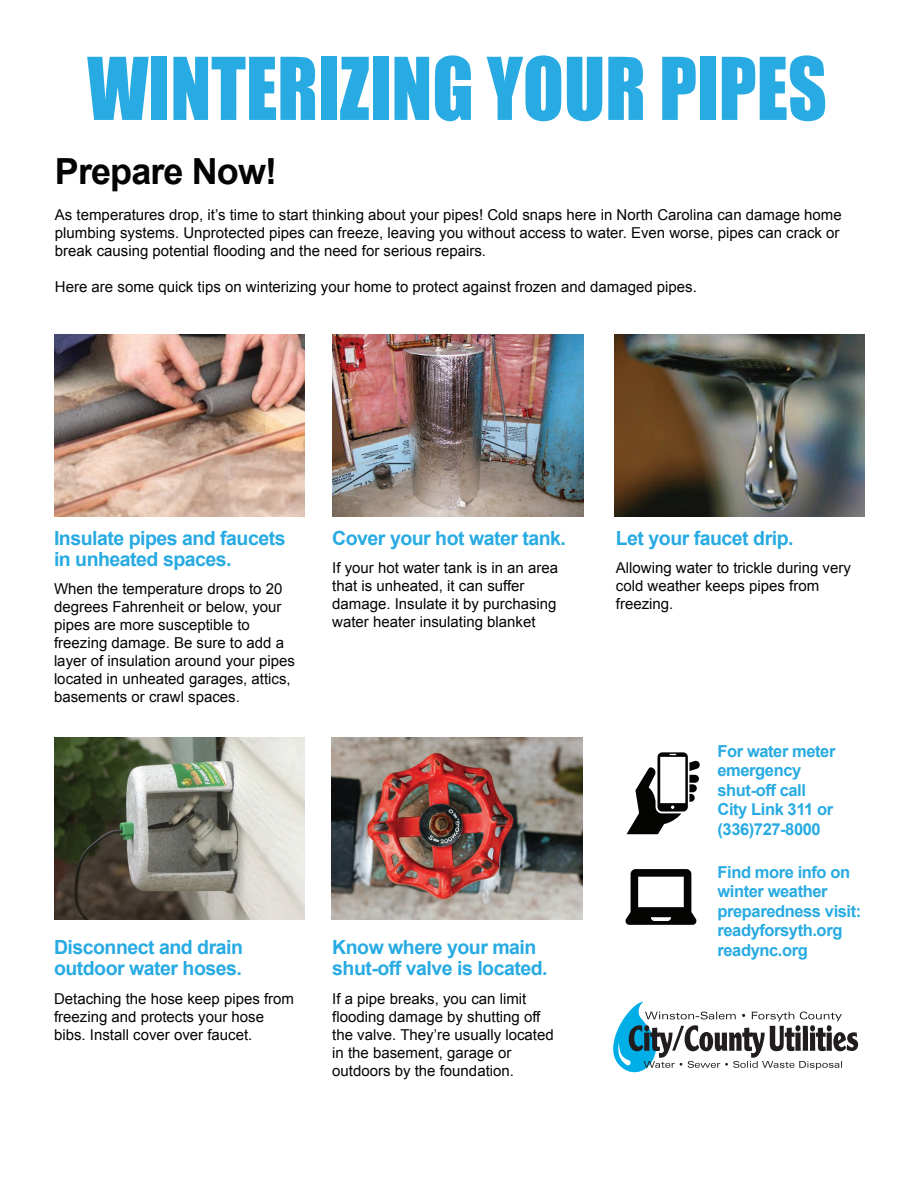
<style>
.page{position:relative;width:918px;height:1188px;background:#fff}
.page>*{position:absolute;margin:0;border:0;box-sizing:border-box;transform-origin:0 0}
.t1{font:79.95px "Impact";color:#27abe2;scale:.94 1}
.t2{font:700 36px "Arial";letter-spacing:-.025em;color:#040503}
.t3{font:700 19.5px/21px "Arial";letter-spacing:-.025em;color:#27abe2}
.t4{font:700 16.5px/19.5px "Arial";letter-spacing:-.025em;color:#27abe2}
.t5{font:15px/18px "Arial";color:#040503}
</style>
<div class="page">
<svg style="left:613px;top:1002px;width:245px;height:70px"></svg>
<img style="left:332px;top:335px;width:251px;height:182px">
<img style="left:54px;top:335px;width:251px;height:182px">
<img style="left:54px;top:738px;width:251px;height:182px">
<img style="left:332px;top:738px;width:251px;height:182px">
<img style="left:614px;top:335px;width:251px;height:182px">
<svg style="left:627px;top:752px;width:73px;height:82px"></svg>
<svg style="left:625px;top:869px;width:72px;height:56px"></svg>
<h1 class="t1" style="left:87px;top:27px;width:788px">WINTERIZING YOUR PIPES</h1>
<h2 class="t2" style="left:55px;top:148px;width:224px">Prepare Now!</h2>
<p class="t5" style="left:55px;top:206px;width:788px">As temperatures drop, it’s time to start thinking about your pipes! Cold snaps here in North Carolina can damage home plumbing systems. Unprotected pipes can freeze, leaving you without access to water. Even worse, pipes can crack or break causing potential flooding and the need for serious repairs.</p>
<p class="t5" style="left:55px;top:278px;width:643px">Here are some quick tips on winterizing your home to protect against frozen and damaged pipes.</p>
<h3 class="t3" style="left:54px;top:528px;width:233px">Insulate pipes and faucets in unheated spaces.</h3>
<p class="t5" style="left:54px;top:580px;width:242px">When the temperature drops to 20 degrees Fahrenheit or below, your pipes are more susceptible to freezing damage. Be sure to add a layer of insulation around your pipes located in unheated garages, attics, basements or crawl spaces.</p>
<h3 class="t3" style="left:332px;top:528px;width:235px">Cover your hot water tank.</h3>
<p class="t5" style="left:332px;top:559px;width:227px">If your hot water tank is in an area that is unheated, it can suffer damage. Insulate it by purchasing water heater insulating blanket</p>
<h3 class="t3" style="left:54px;top:937px;width:191px">Disconnect and drain outdoor water hoses.</h3>
<p class="t5" style="left:54px;top:989px;width:242px">Detaching the hose keep pipes from freezing and protects your hose bibs. Install cover over faucet.</p>
<h3 class="t3" style="left:332px;top:937px;width:217px">Know where your main shut-off valve is located.</h3>
<p class="t5" style="left:332px;top:989px;width:223px">If a pipe breaks, you can limit flooding damage by shutting off the valve. They’re usually located in the basement, garage or outdoors by the foundation.</p>
<h3 class="t3" style="left:616px;top:528px;width:179px">Let your faucet drip.</h3>
<p class="t5" style="left:616px;top:559px;width:237px">Allowing water to trickle during very cold weather keeps pipes from freezing.</p>
<p class="t4" style="left:718px;top:742px;width:120px">For water meter emergency shut-off call<br>City Link 311 or (336)727-8000</p>
<p class="t4" style="left:718px;top:863px;width:145px">Find more info on winter weather preparedness visit: readyforsyth.org readync.org</p>
</div>
